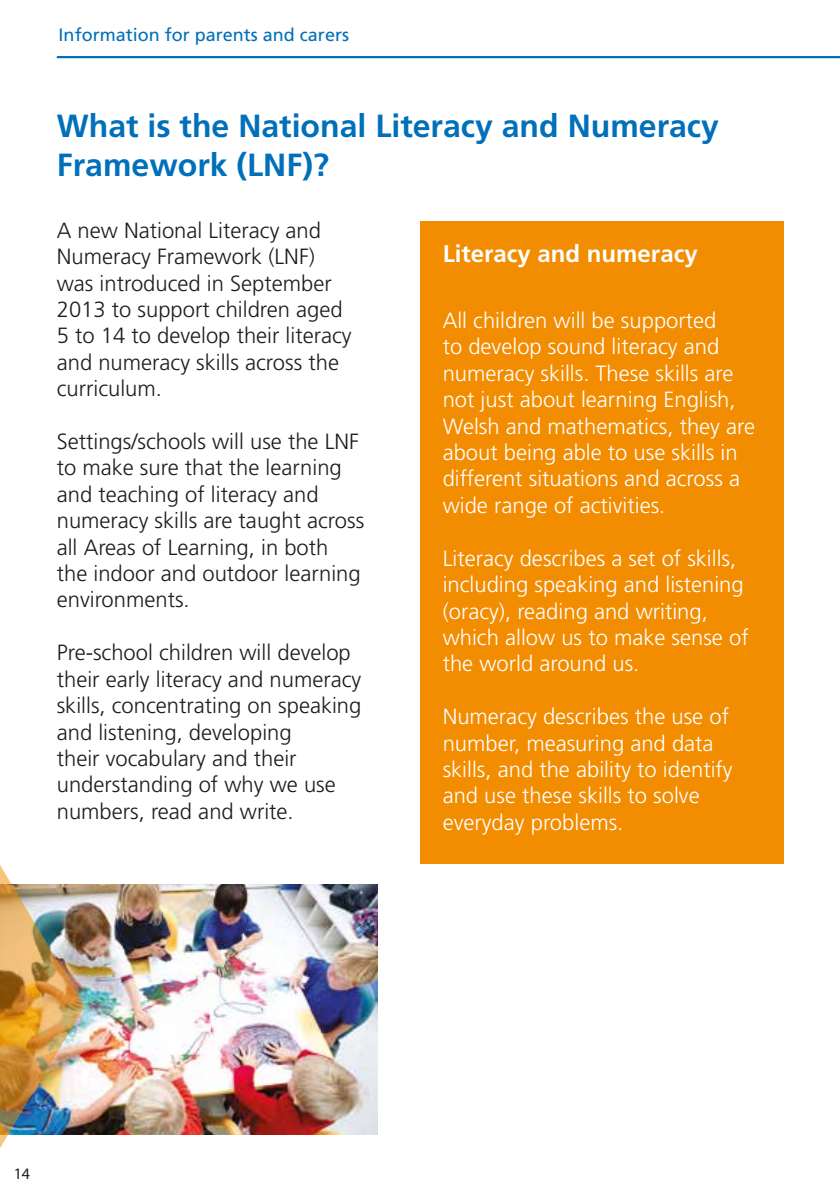
<style>
.page{position:relative;width:840px;height:1191px;background:#fff}
.page>*{position:absolute;margin:0;border:0;box-sizing:border-box;transform-origin:0 0}
.t1{font:700 32px/38.4px "Frutiger LT Std";color:#0070ba}
.t2{font:700 24px "Frutiger LT Std";color:#fff}
.t3{font:300 22px/26.4px "Frutiger LT Std";color:#1d1d1b}
.t4{font:300 22px/26.4px "Frutiger LT Std";color:#fff}
.t5{font:18px "Frutiger LT Std";color:#0070ba}
.t6{font:16px "Myriad Pro";color:#1d1d1b}
</style>
<div class="page">
<hr style="left:57px;top:56px;width:782px;height:2px;background:#0070ba">
<div style="left:420px;top:221px;width:362px;height:642px;background:#f28c00"></div>
<img style="left:85px;top:884px;width:292px;height:250px">
<img style="left:0;top:865px;width:85px;height:283px">
<p class="t5" style="left:59px;top:24px;width:292px">Information for parents and carers</p>
<h1 class="t1" style="left:57px;top:107px;width:663px">What is the National Literacy and Numeracy<br>Framework (LNF)?</h1>
<p class="t3" style="left:57px;top:217px;width:296px">A new National Literacy and<br>Numeracy Framework (LNF) was introduced in September<br>2013 to support children aged<br>5 to 14 to develop their literacy and numeracy skills across the curriculum.</p>
<p class="t3" style="left:57px;top:428px;width:309px">Settings/schools will use the LNF to make sure that the learning and teaching of literacy and numeracy skills are taught across all Areas of Learning, in both the indoor and outdoor learning environments.</p>
<p class="t3" style="left:57px;top:640px;width:306px">Pre-school children will develop their early literacy and numeracy skills, concentrating on speaking and listening, developing<br>their vocabulary and their understanding of why we use numbers, read and write.</p>
<p class="t2" style="left:442px;top:239px;width:256px">Literacy and numeracy</p>
<p class="t4" style="left:442px;top:307px;width:314px">All children will be supported<br>to develop sound literacy and numeracy skills. These skills are not just about learning English,<br>Welsh and mathematics, they are about being able to use skills in different situations and across a wide range of activities.</p>
<p class="t4" style="left:442px;top:545px;width:307px">Literacy describes a set of skills, including speaking and listening (oracy), reading and writing, which allow us to make sense of the world around us.</p>
<p class="t4" style="left:442px;top:703px;width:291px">Numeracy describes the use of number, measuring and data skills, and the ability to identify and use these skills to solve everyday problems.</p>
<p class="t6" style="left:14px;top:1163px;width:18px">14</p>
</div>
